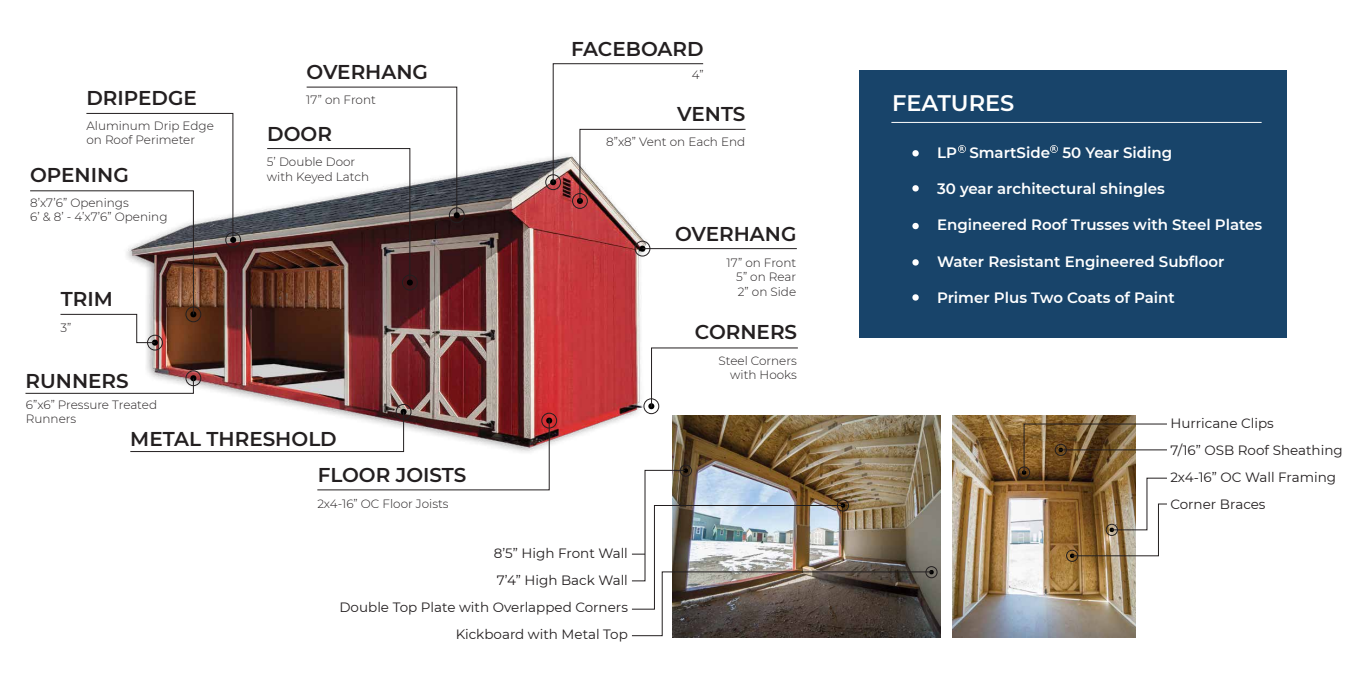
<style>
.page{position:relative;width:1362px;height:680px;background:#fff}
.page>*{position:absolute;margin:0;border:0;box-sizing:border-box;transform-origin:0 0}
.t1{font:600 22.5px "Montserrat";color:#fff}
.t2{font:600 19.95px "Montserrat";color:#231f20}
.t3{font:600 15px "Montserrat";color:#fff}
.t4{font:13.5px/27px "Montserrat";color:#231f20;text-align:right}
.t5{font:300 12px/14.4px "Montserrat";color:#231f20}
</style>
<div class="page">
<div style="left:858px;top:70px;width:428px;height:268px;background:#18446a"></div>
<hr style="left:891px;top:122px;width:370px;height:1px;background:#fff">
<svg style="left:912px;top:294px;width:7px;height:7px"></svg>
<svg style="left:912px;top:259px;width:7px;height:7px"></svg>
<svg style="left:912px;top:222px;width:7px;height:7px"></svg>
<svg style="left:912px;top:185px;width:7px;height:7px"></svg>
<svg style="left:912px;top:150px;width:7px;height:7px"></svg>
<svg style="left:958px;top:146px;width:6px;height:6px"></svg>
<svg style="left:1050px;top:146px;width:6px;height:6px"></svg>
<img style="left:672px;top:415px;width:268px;height:222px">
<img style="left:952px;top:415px;width:183px;height:222px">
<img style="left:87px;top:112px;width:624px;height:379px">
<div style="left:147px;top:335px;width:16px;height:15px;border:1px solid #231f20;border-radius:50%"></div>
<div style="left:572px;top:193px;width:15px;height:16px;border:1px solid #231f20;border-radius:50%"></div>
<div style="left:545px;top:174px;width:16px;height:16px;border:1px solid #231f20;border-radius:50%"></div>
<div style="left:643px;top:398px;width:16px;height:16px;border:1px solid #231f20;border-radius:50%"></div>
<div style="left:634px;top:241px;width:16px;height:15px;border:1px solid #231f20;border-radius:50%"></div>
<svg style="left:639px;top:245px;width:6px;height:7px"></svg>
<svg style="left:648px;top:347px;width:150px;height:62px"></svg>
<svg style="left:549px;top:63px;width:197px;height:141px"></svg>
<div style="left:541px;top:412px;width:16px;height:16px;border:1px solid #231f20;border-radius:50%"></div>
<div style="left:402px;top:275px;width:15px;height:15px;border:1px solid #231f20;border-radius:50%"></div>
<div style="left:396px;top:404px;width:15px;height:15px;border:1px solid #231f20;border-radius:50%"></div>
<svg style="left:129px;top:408px;width:423px;height:82px"></svg>
<div style="left:1018px;top:466px;width:11px;height:12px;border:1px solid #231f20;border-radius:50%"></div>
<div style="left:679px;top:464px;width:12px;height:12px;border:1px solid #231f20;border-radius:50%"></div>
<div style="left:925px;top:566px;width:12px;height:12px;border:1px solid #231f20;border-radius:50%"></div>
<hr style="left:642px;top:248px;width:154px;height:1px;background:#231f20">
<div style="left:449px;top:207px;width:15px;height:16px;border:1px solid #231f20;border-radius:50%"></div>
<svg style="left:266px;top:86px;width:194px;height:200px"></svg>
<div style="left:185px;top:370px;width:16px;height:16px;border:1px solid #231f20;border-radius:50%"></div>
<svg style="left:25px;top:375px;width:172px;height:19px"></svg>
<div style="left:225px;top:232px;width:16px;height:16px;border:1px solid #231f20;border-radius:50%"></div>
<svg style="left:30px;top:113px;width:206px;height:233px"></svg>
<img style="left:631px;top:468px;width:302px;height:168px">
<div style="left:1066px;top:549px;width:11px;height:12px;border:1px solid #231f20;border-radius:50%"></div>
<img style="left:1021px;top:423px;width:146px;height:135px">
<h2 class="t2" style="left:571px;top:35px;width:134px">FACEBOARD</h2>
<p class="t5" style="left:691px;top:67px;width:13px">4”</p>
<h2 class="t2" style="left:677px;top:100px;width:70px">VENTS</h2>
<p class="t5" style="left:606px;top:134px;width:140px">8”x8” Vent on Each End</p>
<h2 class="t2" style="left:306px;top:58px;width:123px">OVERHANG</h2>
<p class="t5" style="left:306px;top:92px;width:71px">17” on Front</p>
<h2 class="t2" style="left:86px;top:83px;width:112px">DRIPEDGE</h2>
<p class="t5" style="left:86px;top:118px;width:129px">Aluminum Drip Edge on Roof Perimeter</p>
<h1 class="t1" style="left:892px;top:87px;width:124px">FEATURES</h1>
<p class="t3" style="left:937px;top:142px;width:237px">LP SmartSide 50 Year Siding</p>
<p class="t3" style="left:937px;top:178px;width:229px">30 year architectural shingles</p>
<p class="t3" style="left:937px;top:214px;width:327px">Engineered Roof Trusses with Steel Plates</p>
<p class="t3" style="left:937px;top:250px;width:289px">Water Resistant Engineered Subfloor</p>
<h2 class="t2" style="left:267px;top:120px;width:66px">DOOR</h2>
<p class="t5" style="left:267px;top:154px;width:104px">5’ Double Door with Keyed Latch</p>
<h2 class="t2" style="left:30px;top:161px;width:100px">OPENING</h2>
<p class="t5" style="left:30px;top:195px;width:139px">8’x7’6” Openings<br>6’ &amp; 8’ - 4’x7’6” Opening</p>
<h2 class="t2" style="left:675px;top:219px;width:123px">OVERHANG</h2>
<p class="t5" style="left:736px;top:255px;width:61px;text-align:justify;text-indent:-10px">17” on Front 5” on Rear 2” on Side</p>
<h2 class="t2" style="left:61px;top:285px;width:54px">TRIM</h2>
<p class="t3" style="left:937px;top:286px;width:239px">Primer Plus Two Coats of Paint</p>
<p class="t5" style="left:60px;top:320px;width:12px">3”</p>
<h2 class="t2" style="left:694px;top:317px;width:104px">CORNERS</h2>
<p class="t5" style="left:718px;top:352px;width:80px;text-align:right">Steel Corners with Hooks</p>
<h2 class="t2" style="left:25px;top:367px;width:105px">RUNNERS</h2>
<p class="t5" style="left:26px;top:397px;width:133px">6”x6” Pressure Treated<br>Runners</p>
<p class="t4" style="left:1170px;top:409px;width:174px;text-align:left">Hurricane Clips<br>7/16” OSB Roof Sheathing<br>2x4-16” OC Wall Framing<br>Corner Braces</p>
<h2 class="t2" style="left:130px;top:424px;width:208px">METAL THRESHOLD</h2>
<h2 class="t2" style="left:317px;top:460px;width:150px">FLOOR JOISTS</h2>
<p class="t5" style="left:317px;top:496px;width:133px">2x4-16” OC Floor Joists</p>
<p class="t4" style="left:339px;top:539px;width:290px">8’5” High Front Wall<br>7’4” High Back Wall<br>Double Top Plate with Overlapped Corners<br>Kickboard with Metal Top</p>
</div>
